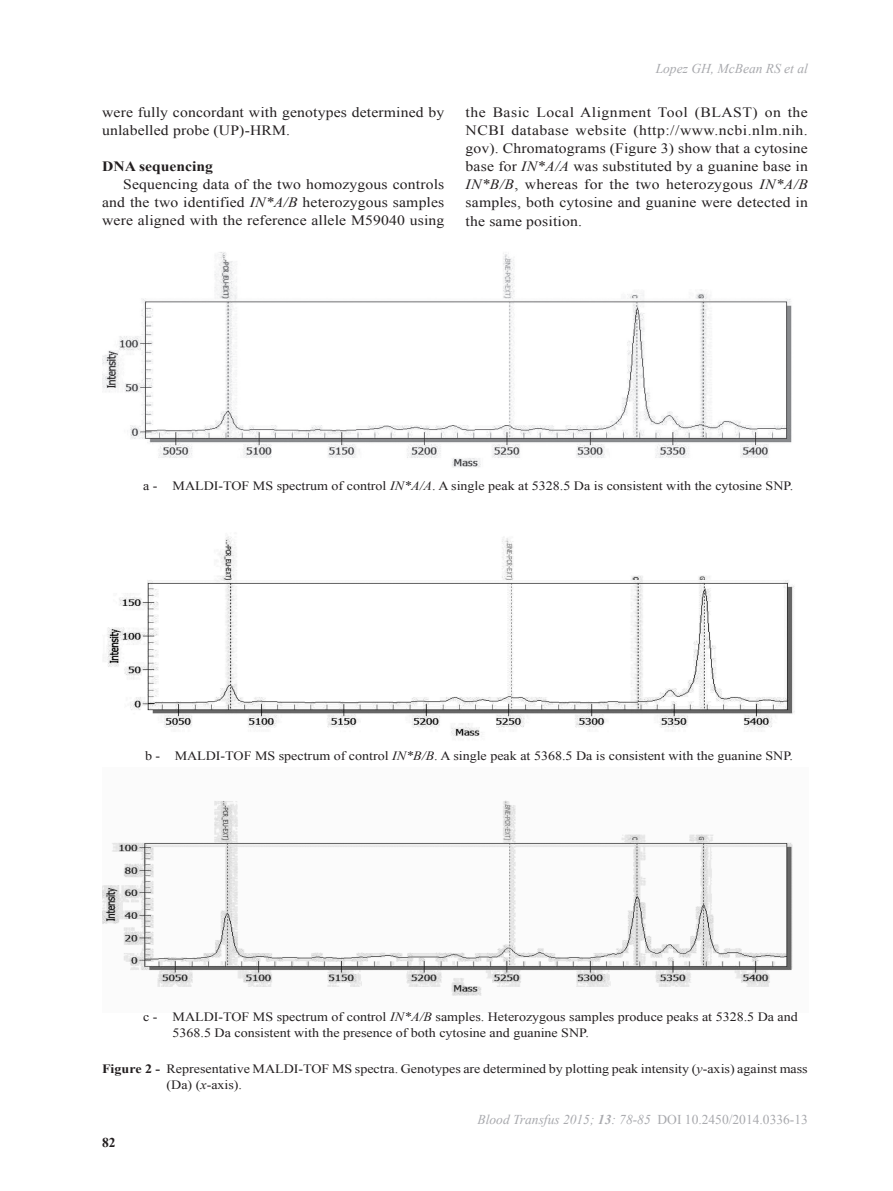
<style>
.page{position:relative;width:893px;height:1191px;background:#fff}
.page>*{position:absolute;margin:0;border:0;box-sizing:border-box;transform-origin:0 0}
.t1{font:14.25px/18.1px "Times New Roman";letter-spacing:.01em;color:#231f20;text-align:justify;scale:1.1 1}
.t2{font:700 14.25px "Times New Roman";color:#231f20;scale:1.1 1}
.t3{font:italic 13.5px "Times New Roman";color:#a8a9ad}
.t4{font:700 13.5px "Times New Roman";color:#231f20}
.t5{font:12.75px/15.3px "Times New Roman";color:#231f20;scale:1.1 1}
.s1{font-style:italic}
.s2{font-weight:700}
.s3{font-style:normal}
</style>
<div class="page">
<img style="left:103px;top:536px;width:692px;height:201px">
<img style="left:102px;top:252px;width:690px;height:216px">
<img style="left:103px;top:800px;width:690px;height:196px">
<p class="t1" style="left:102px;top:103px;width:313px">were fully concordant with genotypes determined by unlabelled probe (UP)-HRM.</p>
<p class="t2" style="left:102px;top:156px;width:102px">DNA sequencing</p>
<p class="t1" style="left:102px;top:175px;width:313px;text-indent:21px">Sequencing data of the two homozygous controls and the two identified <span class="s1">IN*A/B</span> heterozygous samples were aligned with the reference allele M59040 using</p>
<p class="t3" style="left:656px;top:59px;width:154px">Lopez GH, McBean RS et al</p>
<p class="t1" style="left:466px;top:103px;width:313px">the Basic Local Alignment Tool (BLAST) on the NCBI database website (http://www.ncbi.nlm.nih. gov). Chromatograms (Figure 3) show that a cytosine base for <span class="s1">IN*A/A</span> was substituted by a guanine base in <span class="s1">IN*B/B</span>, whereas for the two heterozygous <span class="s1">IN*A/B </span>samples, both cytosine and guanine were detected in the same position.</p>
<p class="t5" style="left:143px;top:477px;width:593px">a - MALDI-TOF MS spectrum of control <span class="s1">IN*A/A</span>. A single peak at 5328.5 Da is consistent with the cytosine SNP.</p>
<p class="t5" style="left:145px;top:747px;width:591px">b - MALDI-TOF MS spectrum of control <span class="s1">IN*B/B</span>. A single peak at 5368.5 Da is consistent with the guanine SNP.</p>
<p class="t5" style="left:173px;top:1009px;width:570px;text-indent:-30px">c - MALDI-TOF MS spectrum of control <span class="s1">IN*A/B</span> samples. Heterozygous samples produce peaks at 5328.5 Da and<br>5368.5 Da consistent with the presence of both cytosine and guanine SNP.</p>
<p class="t5" style="left:167px;top:1061px;width:584px;text-indent:-64px"><span class="s2">Figure 2 -</span> Representative MALDI-TOF MS spectra. Genotypes are determined by plotting peak intensity (<span class="s1">y</span>-axis) against mass (Da) (<span class="s1">x</span>-axis).</p>
<p class="t4" style="left:102px;top:1133px;width:15px">82</p>
<p class="t3" style="left:478px;top:1110px;width:332px">Blood Transfus 2015; <span class="s2">13</span>: 78-85 <span class="s3">DOI 10.2450/2014.0336-13</span></p>
</div>
